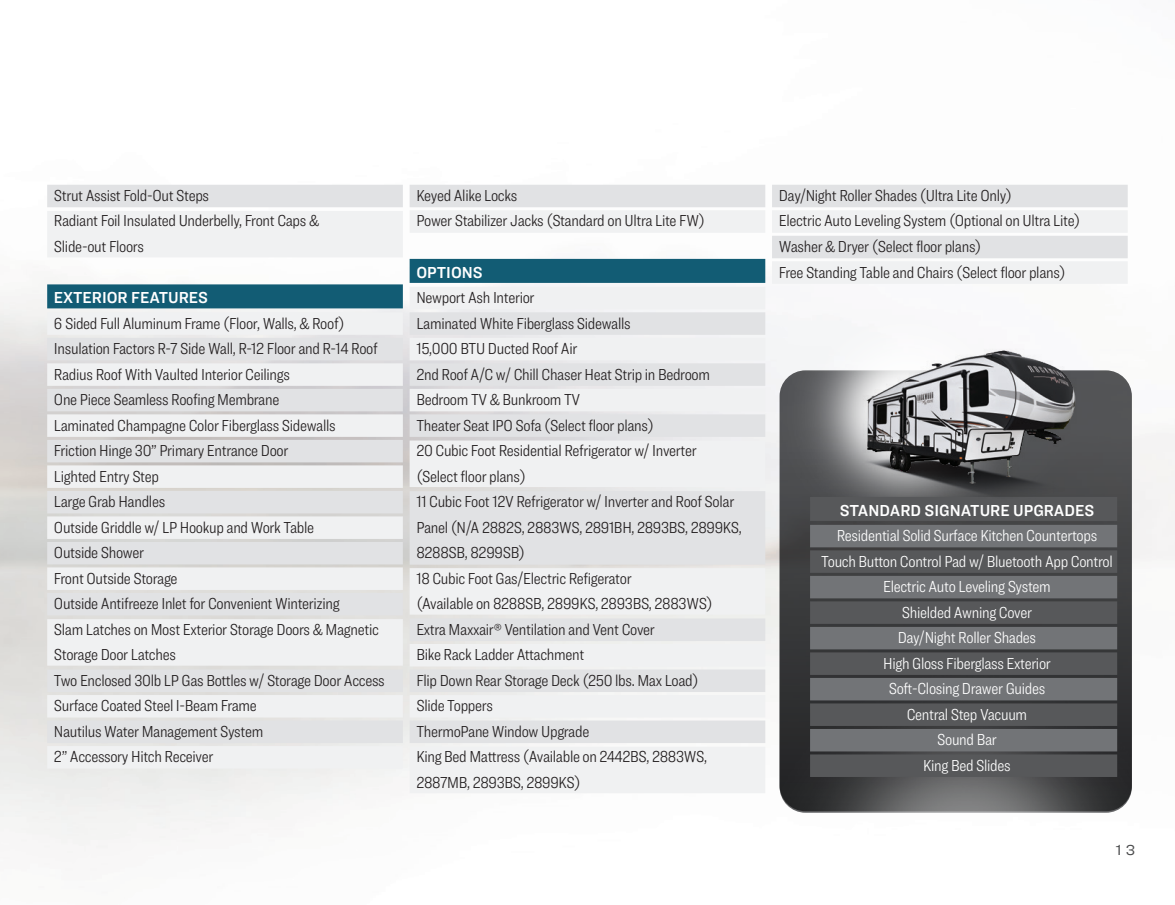
<style>
.page{position:relative;width:1175px;height:905px;background:#fff}
.page>*{position:absolute;margin:0;border:0;box-sizing:border-box;transform-origin:0 0}
.t1{font:300 16.5px/25.5px "Ringside Condensed";letter-spacing:-.02em;color:#231f20}
.t2{font:300 16.5px "Ringside Condensed";letter-spacing:-.02em;color:#fff}
.t3{font:16.5px "Ringside Narrow Semi";color:#fff}
.t4{font:15px "Ringside";color:#4b4c4d}
</style>
<div class="page">
<img style="left:0;top:185px;width:1174px;height:668px">
<svg style="left:779px;top:372px;width:352px;height:440px;background:#454648"></svg>
<img style="left:732px;top:275px;width:354px;height:275px">
<img style="left:655px;top:635px;width:519px;height:218px">
<div style="left:47px;top:185px;width:356px;height:22px;background:#e1e2e4"></div>
<div style="left:47px;top:211px;width:356px;height:46px;background:#f0f1f2"></div>
<div style="left:47px;top:284px;width:356px;height:24px;background:#125c74"></div>
<div style="left:47px;top:312px;width:356px;height:23px;background:#f0f1f2"></div>
<div style="left:47px;top:338px;width:356px;height:22px;background:#e1e2e4"></div>
<div style="left:47px;top:363px;width:356px;height:23px;background:#f0f1f2"></div>
<div style="left:47px;top:389px;width:356px;height:22px;background:#e1e2e4"></div>
<div style="left:47px;top:414px;width:356px;height:23px;background:#f0f1f2"></div>
<div style="left:47px;top:440px;width:356px;height:22px;background:#e1e2e4"></div>
<div style="left:47px;top:465px;width:356px;height:23px;background:#f0f1f2"></div>
<div style="left:47px;top:491px;width:356px;height:22px;background:#e1e2e4"></div>
<div style="left:47px;top:516px;width:356px;height:23px;background:#f0f1f2"></div>
<div style="left:47px;top:542px;width:356px;height:22px;background:#e1e2e4"></div>
<div style="left:47px;top:567px;width:356px;height:23px;background:#f0f1f2"></div>
<div style="left:47px;top:593px;width:356px;height:22px;background:#e1e2e4"></div>
<div style="left:47px;top:619px;width:356px;height:46px;background:#f0f1f2"></div>
<div style="left:47px;top:669px;width:356px;height:23px;background:#e1e2e4"></div>
<div style="left:47px;top:695px;width:356px;height:22px;background:#f0f1f2"></div>
<div style="left:47px;top:720px;width:356px;height:23px;background:#e1e2e4"></div>
<div style="left:47px;top:746px;width:356px;height:22px;background:#f0f1f2"></div>
<div style="left:409px;top:185px;width:356px;height:22px;background:#e1e2e4"></div>
<div style="left:409px;top:210px;width:356px;height:23px;background:#f0f1f2"></div>
<div style="left:409px;top:259px;width:356px;height:24px;background:#125c74"></div>
<div style="left:409px;top:287px;width:356px;height:22px;background:#f0f1f2"></div>
<div style="left:409px;top:312px;width:356px;height:23px;background:#e1e2e4"></div>
<div style="left:409px;top:338px;width:356px;height:22px;background:#f0f1f2"></div>
<div style="left:409px;top:363px;width:356px;height:23px;background:#e1e2e4"></div>
<div style="left:409px;top:389px;width:356px;height:22px;background:#f0f1f2"></div>
<div style="left:409px;top:414px;width:356px;height:23px;background:#e1e2e4"></div>
<div style="left:409px;top:440px;width:356px;height:47px;background:#f0f1f2"></div>
<div style="left:409px;top:491px;width:356px;height:73px;background:#e1e2e4"></div>
<div style="left:409px;top:568px;width:356px;height:46px;background:#f0f1f2"></div>
<div style="left:409px;top:618px;width:356px;height:23px;background:#e1e2e4"></div>
<div style="left:409px;top:644px;width:356px;height:22px;background:#f0f1f2"></div>
<div style="left:409px;top:669px;width:356px;height:23px;background:#e1e2e4"></div>
<div style="left:409px;top:695px;width:356px;height:22px;background:#f0f1f2"></div>
<div style="left:409px;top:720px;width:356px;height:23px;background:#e1e2e4"></div>
<div style="left:409px;top:746px;width:356px;height:47px;background:#f0f1f2"></div>
<div style="left:772px;top:185px;width:355px;height:22px;background:#e1e2e4"></div>
<div style="left:772px;top:210px;width:355px;height:23px;background:#f0f1f2"></div>
<div style="left:772px;top:236px;width:355px;height:22px;background:#e1e2e4"></div>
<div style="left:772px;top:261px;width:355px;height:23px;background:#f0f1f2"></div>
<div style="left:810px;top:497px;width:307px;height:24px;background:#57585a"></div>
<div style="left:810px;top:525px;width:307px;height:22px;background:#727477"></div>
<div style="left:810px;top:550px;width:307px;height:23px;background:#57585a"></div>
<div style="left:810px;top:576px;width:307px;height:22px;background:#727477"></div>
<div style="left:810px;top:601px;width:307px;height:23px;background:#57585a"></div>
<div style="left:810px;top:627px;width:307px;height:22px;background:#727477"></div>
<div style="left:810px;top:652px;width:307px;height:23px;background:#57585a"></div>
<div style="left:810px;top:678px;width:307px;height:22px;background:#727477"></div>
<div style="left:810px;top:703px;width:307px;height:23px;background:#57585a"></div>
<div style="left:810px;top:729px;width:307px;height:22px;background:#727477"></div>
<div style="left:810px;top:754px;width:307px;height:23px;background:#57585a"></div>
<img style="left:857px;top:344px;width:234px;height:153px">
<p class="t1" style="left:54px;top:182px;width:157px">Strut Assist Fold-Out Steps</p>
<p class="t1" style="left:54px;top:208px;width:267px">Radiant Foil Insulated Underbelly, Front Caps &amp;<br>Slide-out Floors</p>
<p class="t3" style="left:54px;top:285px;width:155px">EXTERIOR FEATURES</p>
<p class="t1" style="left:54px;top:310px;width:292px">6 Sided Full Aluminum Frame (Floor, Walls, &amp; Roof)</p>
<p class="t1" style="left:54px;top:335px;width:325px">Insulation Factors R-7 Side Wall, R-12 Floor and R-14 Roof</p>
<p class="t1" style="left:54px;top:361px;width:237px">Radius Roof With Vaulted Interior Ceilings</p>
<p class="t1" style="left:54px;top:386px;width:227px">One Piece Seamless Roofing Membrane</p>
<p class="t1" style="left:54px;top:412px;width:283px">Laminated Champagne Color Fiberglass Sidewalls</p>
<p class="t1" style="left:54px;top:437px;width:236px">Friction Hinge 30” Primary Entrance Door</p>
<p class="t1" style="left:54px;top:463px;width:106px">Lighted Entry Step</p>
<p class="t1" style="left:54px;top:488px;width:113px">Large Grab Handles</p>
<p class="t1" style="left:54px;top:514px;width:262px">Outside Griddle w/ LP Hookup and Work Table</p>
<p class="t1" style="left:54px;top:539px;width:92px">Outside Shower</p>
<p class="t1" style="left:54px;top:565px;width:125px">Front Outside Storage</p>
<p class="t1" style="left:54px;top:590px;width:287px">Outside Antifreeze Inlet for Convenient Winterizing</p>
<p class="t1" style="left:54px;top:616px;width:326px">Slam Latches on Most Exterior Storage Doors &amp; Magnetic<br>Storage Door Latches</p>
<p class="t1" style="left:54px;top:667px;width:332px">Two Enclosed 30lb LP Gas Bottles w/ Storage Door Access</p>
<p class="t1" style="left:54px;top:692px;width:204px">Surface Coated Steel I-Beam Frame</p>
<p class="t1" style="left:54px;top:718px;width:211px">Nautilus Water Management System</p>
<p class="t1" style="left:54px;top:743px;width:161px">2” Accessory Hitch Receiver</p>
<p class="t1" style="left:416px;top:182px;width:102px">Keyed Alike Locks</p>
<p class="t1" style="left:416px;top:208px;width:290px">Power Stabilizer Jacks (Standard on Ultra Lite FW)</p>
<p class="t3" style="left:416px;top:260px;width:68px">OPTIONS</p>
<p class="t1" style="left:416px;top:284px;width:120px">Newport Ash Interior</p>
<p class="t1" style="left:416px;top:310px;width:216px">Laminated White Fiberglass Sidewalls</p>
<p class="t1" style="left:416px;top:335px;width:162px">15,000 BTU Ducted Roof Air</p>
<p class="t1" style="left:416px;top:361px;width:295px">2nd Roof A/C w/ Chill Chaser Heat Strip in Bedroom</p>
<p class="t1" style="left:416px;top:386px;width:165px">Bedroom TV &amp; Bunkroom TV</p>
<p class="t1" style="left:416px;top:412px;width:239px">Theater Seat IPO Sofa (Select floor plans)</p>
<p class="t1" style="left:416px;top:437px;width:282px">20 Cubic Foot Residential Refrigerator w/ Inverter (Select floor plans)</p>
<p class="t1" style="left:416px;top:488px;width:327px">11 Cubic Foot 12V Refrigerator w/ Inverter and Roof Solar<br>Panel (N/A 2882S, 2883WS, 2891BH, 2893BS, 2899KS,<br>8288SB, 8299SB)</p>
<p class="t1" style="left:416px;top:565px;width:298px">18 Cubic Foot Gas/Electric Refigerator<br>(Available on 8288SB, 2899KS, 2893BS, 2883WS)</p>
<p class="t1" style="left:416px;top:616px;width:240px">Extra Maxxair® Ventilation and Vent Cover</p>
<p class="t1" style="left:416px;top:641px;width:169px">Bike Rack Ladder Attachment</p>
<p class="t1" style="left:416px;top:667px;width:284px">Flip Down Rear Storage Deck (250 lbs. Max Load)</p>
<p class="t1" style="left:416px;top:692px;width:78px">Slide Toppers</p>
<p class="t1" style="left:416px;top:718px;width:174px">ThermoPane Window Upgrade</p>
<p class="t1" style="left:416px;top:743px;width:292px">King Bed Mattress (Available on 2442BS, 2883WS,<br>2887MB, 2893BS, 2899KS)</p>
<p class="t1" style="left:778px;top:182px;width:235px">Day/Night Roller Shades (Ultra Lite Only)</p>
<p class="t1" style="left:778px;top:208px;width:303px">Electric Auto Leveling System (Optional on Ultra Lite)</p>
<p class="t1" style="left:778px;top:233px;width:204px">Washer &amp; Dryer (Select floor plans)</p>
<p class="t1" style="left:778px;top:259px;width:288px">Free Standing Table and Chairs (Select floor plans)</p>
<p class="t3" style="left:840px;top:498px;width:256px">STANDARD SIGNATURE UPGRADES</p>
<p class="t2" style="left:836px;top:524px;width:262px">Residential Solid Surface Kitchen Countertops</p>
<p class="t2" style="left:821px;top:550px;width:293px">Touch Button Control Pad w/ Bluetooth App Control</p>
<p class="t2" style="left:883px;top:575px;width:169px">Electric Auto Leveling System</p>
<p class="t2" style="left:902px;top:601px;width:132px">Shielded Awning Cover</p>
<p class="t2" style="left:897px;top:626px;width:140px">Day/Night Roller Shades</p>
<p class="t2" style="left:883px;top:652px;width:169px">High Gloss Fiberglass Exterior</p>
<p class="t2" style="left:888px;top:677px;width:158px">Soft-Closing Drawer Guides</p>
<p class="t2" style="left:906px;top:703px;width:122px">Central Step Vacuum</p>
<p class="t2" style="left:937px;top:728px;width:61px">Sound Bar</p>
<p class="t2" style="left:923px;top:754px;width:89px">King Bed Slides</p>
<p class="t4" style="left:1115px;top:839px;width:21px">1 3</p>
</div>
